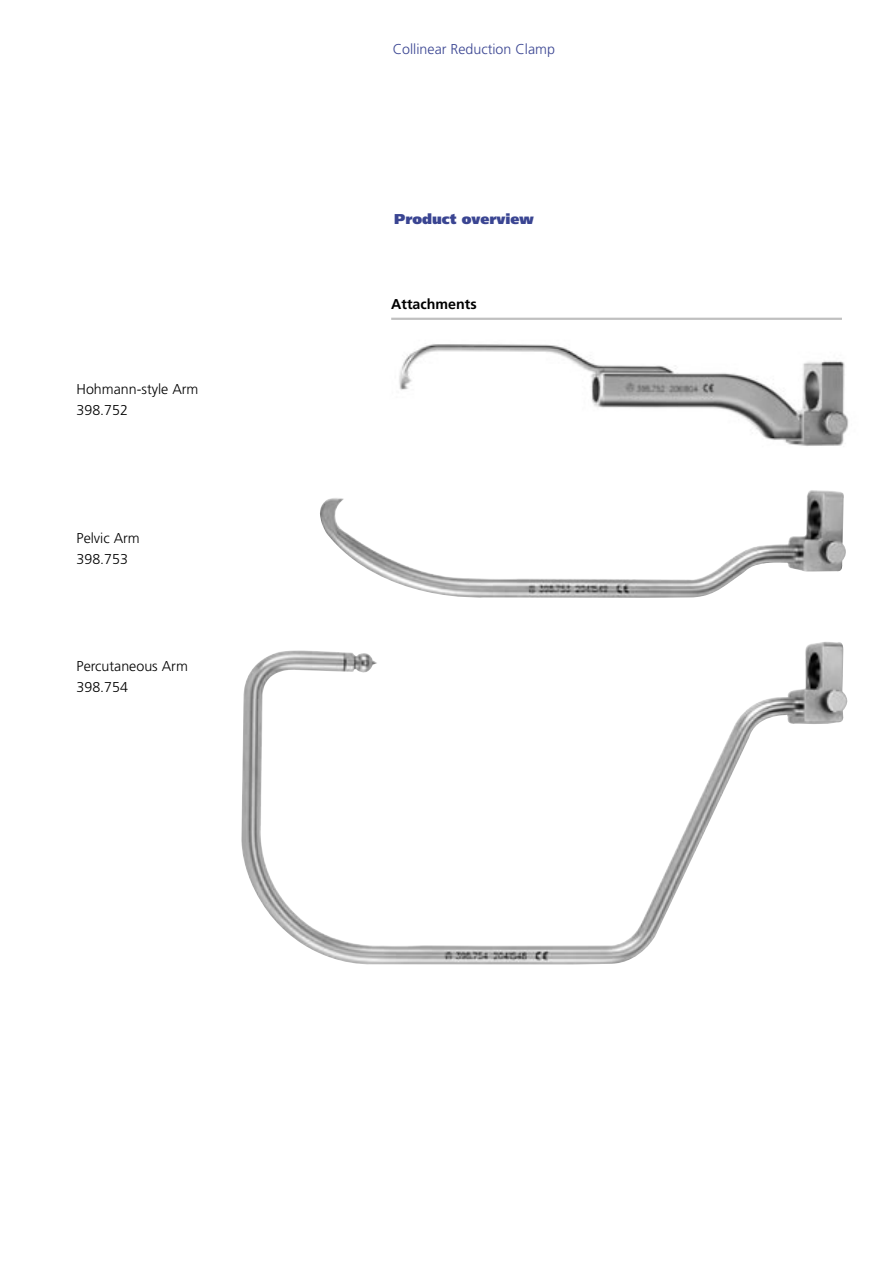
<style>
.page{position:relative;width:893px;height:1263px;background:#fff}
.page>*{position:absolute;margin:0;border:0;box-sizing:border-box;transform-origin:0 0}
.Grundtext{font:300 14.25px/21.3px "Frutiger";color:#000}
.t1{font:300 14.25px "Frutiger";color:#3a4592}
.t2{font:900 14.25px "Frutiger";color:#3a4592}
.Untertitel_mit_Linie{font:700 14.25px "Frutiger";color:#000}
</style>
<div class="page">
<img style="left:320px;top:490px;width:526px;height:108px">
<img style="left:241px;top:642px;width:607px;height:323px">
<img style="left:391px;top:317px;width:458px;height:129px">
<hr style="left:391px;top:318px;width:451px;height:2px;background:#c0c0c0">
<p class="Grundtext" style="left:77px;top:379px;width:123px">Hohmann-style Arm<br>398.752</p>
<p class="Grundtext" style="left:77px;top:527px;width:65px">Pelvic Arm<br>398.753</p>
<p class="Grundtext" style="left:77px;top:655px;width:113px">Percutaneous Arm<br>398.754</p>
<p class="t1" style="left:393px;top:41px;width:164px">Collinear Reduction Clamp</p>
<p class="t2" style="left:394px;top:210px;width:141px">Product overview</p>
<p class="Untertitel_mit_Linie" style="left:391px;top:296px;width:87px">Attachments</p>
</div>
